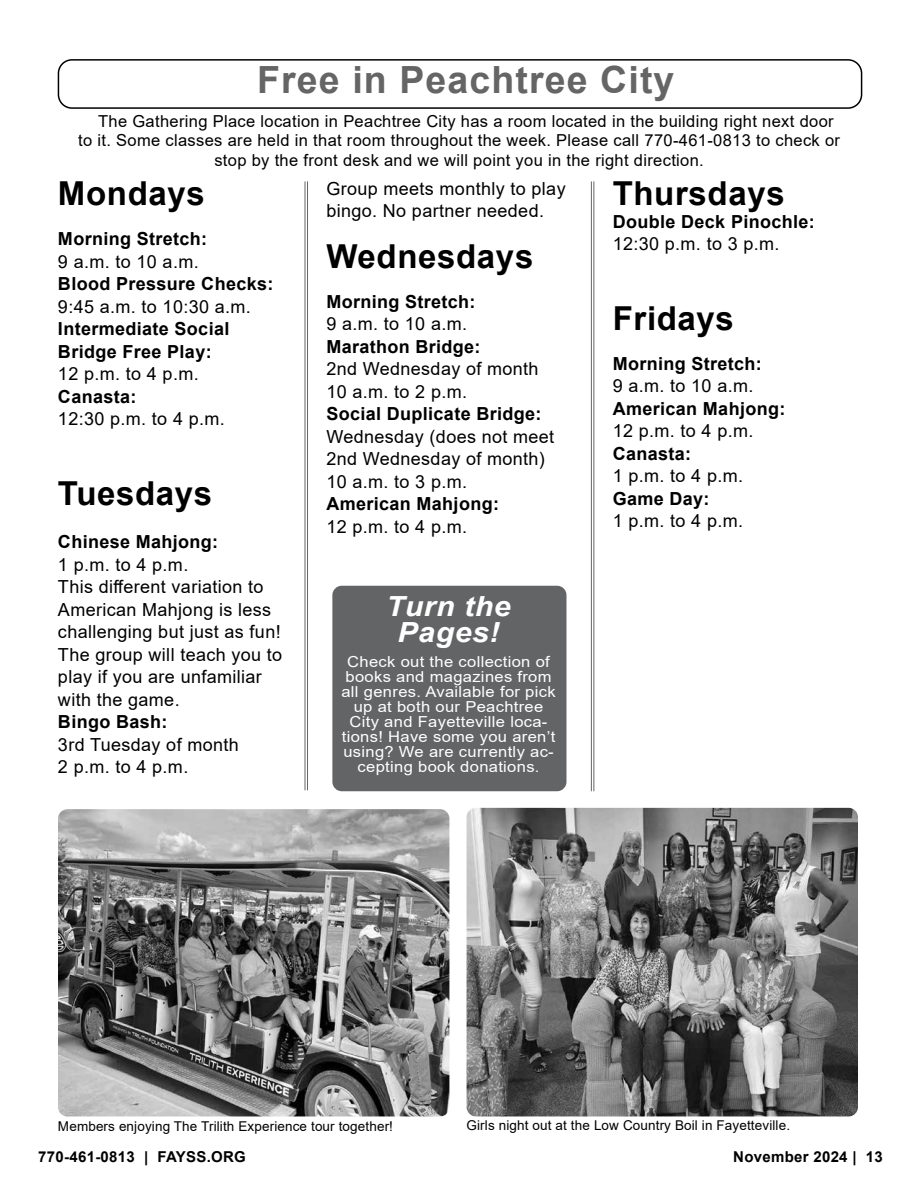
<style>
.page{position:relative;width:918px;height:1188px;background:#fff}
.page>*{position:absolute;margin:0;border:0;box-sizing:border-box;transform-origin:0 0}
.t1{font:700 37.5px "Arial";letter-spacing:.03em;color:#656565}
.t2{font:700 33px "Arial";letter-spacing:.02em;color:#000}
.t3{font:italic 700 27.75px/25.3px "Arial";letter-spacing:.02em;color:#fff;text-align:center;scale:1.09 1}
.t4{font:18px/22.5px "Arial";letter-spacing:.02em;color:#000}
.t5{font:700 18px/22.5px "Arial";letter-spacing:.02em;color:#000}
.t6{font:16.5px "Arial";letter-spacing:.02em;color:#000}
.t7{font:15.15px/15px "Arial";letter-spacing:.02em;color:#fff;text-align:center;scale:1.09 1}
.t8{font:700 15px "Arial";letter-spacing:.02em;color:#000}
.t9{font:13.5px "Arial";letter-spacing:.01em;color:#000}
</style>
<div class="page">
<div style="left:58px;top:59px;width:804px;height:50px;border:2px solid #000;border-radius:14px"></div>
<hr style="left:307px;top:181px;width:1px;height:609px;background:#656565">
<hr style="left:305px;top:181px;width:1px;height:609px;background:#656565">
<hr style="left:594px;top:181px;width:1px;height:610px;background:#656565">
<hr style="left:591px;top:181px;width:1px;height:610px;background:#656565">
<img style="left:58px;top:809px;width:391px;height:307px">
<div style="left:332px;top:586px;width:234px;height:205px;background:#636466;border-radius:9px"></div>
<img style="left:467px;top:808px;width:391px;height:308px">
<h1 class="t1" style="left:257px;top:54px;width:419px">Free in Peachtree City</h1>
<p class="t6" style="left:98px;top:110px;width:737px">The Gathering Place location in Peachtree City has a room located in the building right next door</p>
<p class="t6" style="left:78px;top:129px;width:763px">to it. Some classes are held in that room throughout the week. Please call 770-461-0813 to check or</p>
<p class="t6" style="left:214px;top:149px;width:491px">stop by the front desk and we will point you in the right direction.</p>
<h2 class="t2" style="left:58px;top:171px;width:148px">Mondays</h2>
<p class="t5" style="left:58px;top:228px;width:151px">Morning Stretch:</p>
<p class="t4" style="left:58px;top:250px;width:142px">9 a.m. to 10 a.m.</p>
<p class="t5" style="left:58px;top:273px;width:217px">Blood Pressure Checks:</p>
<p class="t4" style="left:58px;top:295px;width:194px">9:45 a.m. to 10:30 a.m.</p>
<p class="t5" style="left:58px;top:318px;width:173px">Intermediate Social<br>Bridge Free Play:</p>
<p class="t4" style="left:58px;top:363px;width:142px">12 p.m. to 4 p.m.</p>
<p class="t5" style="left:58px;top:385px;width:80px">Canasta:</p>
<p class="t4" style="left:58px;top:408px;width:168px">12:30 p.m. to 4 p.m.</p>
<h2 class="t2" style="left:58px;top:470px;width:156px">Tuesdays</h2>
<p class="t5" style="left:58px;top:531px;width:162px">Chinese Mahjong:</p>
<p class="t4" style="left:58px;top:553px;width:226px">1 p.m. to 4 p.m.<br>This different variation to<br>American Mahjong is less challenging but just as fun!<br>The group will teach you to play if you are unfamiliar with the game.</p>
<p class="t5" style="left:58px;top:711px;width:111px">Bingo Bash:</p>
<p class="t4" style="left:58px;top:733px;width:182px">3rd Tuesday of month<br>2 p.m. to 4 p.m.</p>
<p class="t4" style="left:326px;top:177px;width:241px">Group meets monthly to play bingo. No partner needed.</p>
<h2 class="t2" style="left:326px;top:233px;width:208px">Wednesdays</h2>
<p class="t5" style="left:326px;top:290px;width:151px">Morning Stretch:</p>
<p class="t4" style="left:326px;top:313px;width:142px">9 a.m. to 10 a.m.</p>
<p class="t5" style="left:326px;top:335px;width:156px">Marathon Bridge:</p>
<p class="t4" style="left:326px;top:358px;width:214px">2nd Wednesday of month<br>10 a.m. to 2 p.m.</p>
<p class="t5" style="left:326px;top:403px;width:217px">Social Duplicate Bridge:</p>
<p class="t4" style="left:326px;top:425px;width:229px">Wednesday (does not meet<br>2nd Wednesday of month)<br>10 a.m. to 3 p.m.</p>
<p class="t5" style="left:326px;top:493px;width:174px">American Mahjong:</p>
<p class="t4" style="left:326px;top:515px;width:142px">12 p.m. to 4 p.m.</p>
<h3 class="t3" style="left:386px;top:595px;width:116px">Turn the<br>Pages!</h3>
<p class="t7" style="left:341px;top:654px;width:198px">Check out the collection of books and magazines from all genres. Available for pick up at both our Peachtree<br>City and Fayetteville loca&shy;tions! Have some you aren’t using? We are currently ac&shy;cepting book donations.</p>
<h2 class="t2" style="left:613px;top:171px;width:173px">Thursdays</h2>
<p class="t5" style="left:613px;top:211px;width:204px">Double Deck Pinochle:</p>
<p class="t4" style="left:613px;top:233px;width:168px">12:30 p.m. to 3 p.m.</p>
<h2 class="t2" style="left:613px;top:295px;width:123px">Fridays</h2>
<p class="t5" style="left:613px;top:352px;width:151px">Morning Stretch:</p>
<p class="t4" style="left:613px;top:375px;width:142px">9 a.m. to 10 a.m.</p>
<p class="t5" style="left:613px;top:397px;width:174px">American Mahjong:</p>
<p class="t4" style="left:613px;top:420px;width:142px">12 p.m. to 4 p.m.</p>
<p class="t5" style="left:613px;top:442px;width:80px">Canasta:</p>
<p class="t4" style="left:613px;top:465px;width:132px">1 p.m. to 4 p.m.</p>
<p class="t5" style="left:613px;top:487px;width:98px">Game Day:</p>
<p class="t4" style="left:613px;top:510px;width:132px">1 p.m. to 4 p.m.</p>
<p class="t9" style="left:58px;top:1117px;width:337px">Members enjoying The Trilith Experience tour together!</p>
<p class="t9" style="left:467px;top:1116px;width:325px">Girls night out at the Low Country Boil in Fayetteville.</p>
<p class="t8" style="left:38px;top:1146px;width:209px">770-461-0813 | FAYSS.ORG</p>
<p class="t8" style="left:733px;top:1146px;width:151px">November 2024 | 13</p>
</div>
